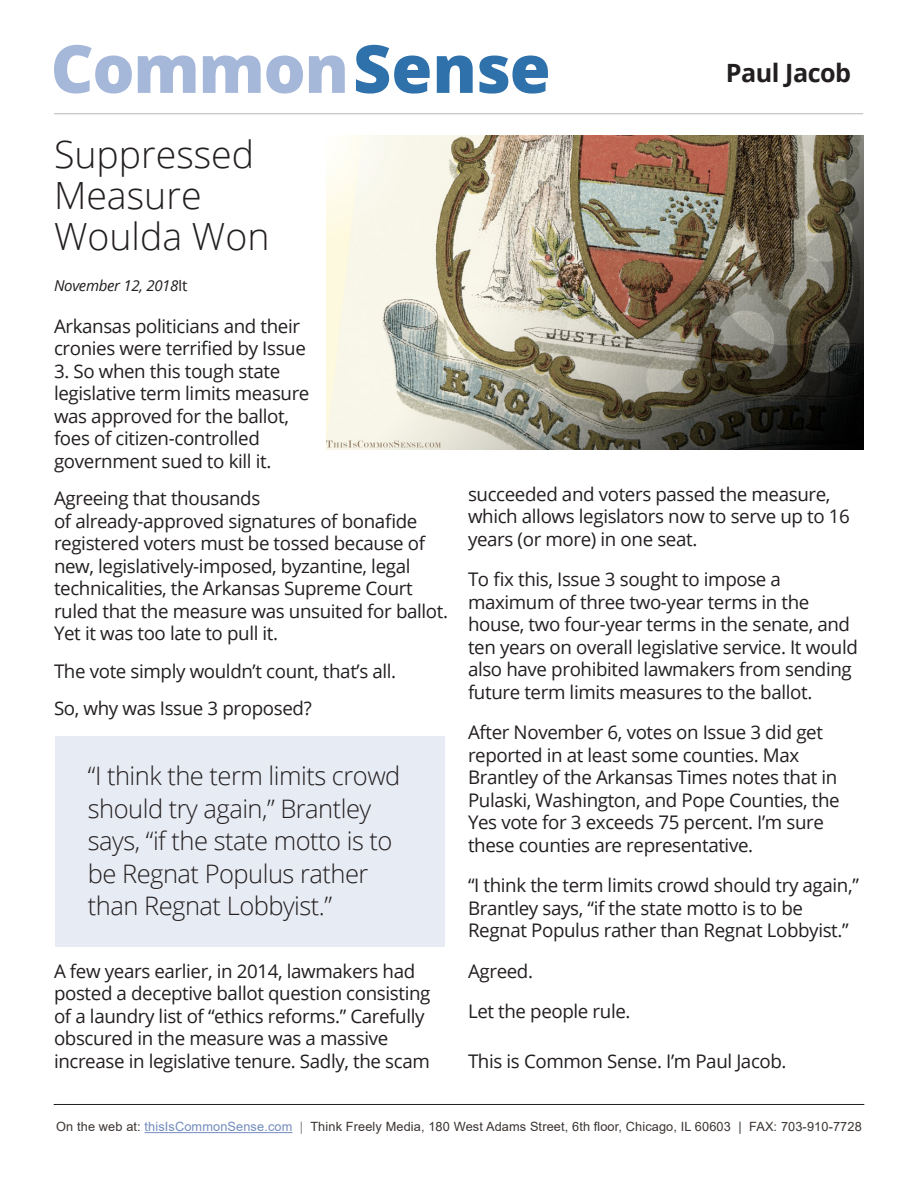
<style>
.page{position:relative;width:918px;height:1188px;background:#fff}
.page>*{position:absolute;margin:0;border:0;box-sizing:border-box;transform-origin:0 0}
.t1{font:800 66.45px "Open Sans";letter-spacing:-.02em;color:#a6b8d9}
.t2{font:300 37.5px/41.4px "Open Sans";color:#231f20}
.t3{font:300 25.5px/32.4px "Open Sans";letter-spacing:-.02em;color:#231f20}
.t4{font:700 25.2px "Open Sans";letter-spacing:-.02em;color:#231f20}
.t5{font:18.75px/22.5px "Open Sans";letter-spacing:-.02em;color:#231f20}
.t6{font:italic 15px "Open Sans";letter-spacing:-.02em;color:#231f20}
.t7{font:12.75px "Arial";letter-spacing:.01em;color:#3b3532}
.s1{color:#2f71ab}
.s2{font-style:normal;font-size:15.3px}
.s3{color:#738cbd}
.s4{color:#808285}
</style>
<div class="page">
<hr style="left:145px;top:1132px;width:148px;height:1px;background:#738cbd">
<img style="left:327px;top:136px;width:536px;height:314px">
<hr style="left:54px;top:1104px;width:810px;height:1px;background:#231f20">
<hr style="left:54px;top:114px;width:809px;height:1px;background:#b6b6b4">
<div style="left:55px;top:736px;width:390px;height:210px;background:#e7ebf4"></div>
<p class="t1" style="left:51px;top:18px;width:502px">Common<span class="s1">Sense</span></p>
<p class="t4" style="left:726px;top:55px;width:127px">Paul Jacob</p>
<p class="t2" style="left:54px;top:132px;width:217px">Suppressed<br>Measure<br>Woulda Won</p>
<p class="t6" style="left:54px;top:275px;width:135px">November 12, 2018<span class="s2">It</span></p>
<p class="t5" style="left:54px;top:314px;width:253px">Arkansas politicians and their cronies were terrified by Issue</p>
<p class="t5" style="left:54px;top:359px;width:257px">3. So when this tough state legislative term limits measure was approved for the ballot, foes of citizen-controlled government sued to kill it.</p>
<p class="t5" style="left:54px;top:487px;width:396px">Agreeing that thousands<br>of already-approved signatures of bonafide registered voters must be tossed because of new, legislatively-imposed, byzantine, legal technicalities, the Arkansas Supreme Court ruled that the measure was unsuited for ballot.<br>Yet it was too late to pull it.</p>
<p class="t5" style="left:54px;top:659px;width:344px">The vote simply wouldn’t count, that’s all.</p>
<p class="t5" style="left:54px;top:697px;width:259px">So, why was Issue 3 proposed?</p>
<p class="t3" style="left:88px;top:759px;width:314px">“I think the term limits crowd should try again,” Brantley says, “if the state motto is to be Regnat Populus rather than Regnat Lobbyist.”</p>
<p class="t5" style="left:54px;top:959px;width:378px">A few years earlier, in 2014, lawmakers had posted a deceptive ballot question consisting of a laundry list of “ethics reforms.” Carefully obscured in the measure was a massive increase in legislative tenure. Sadly, the scam</p>
<p class="t5" style="left:468px;top:482px;width:383px">succeeded and voters passed the measure, which allows legislators now to serve up to 16 years (or more) in one seat.</p>
<p class="t5" style="left:468px;top:568px;width:391px">To fix this, Issue 3 sought to impose a maximum of three two-year terms in the house, two four-year terms in the senate, and ten years on overall legislative service. It would also have prohibited lawmakers from sending future term limits measures to the ballot.</p>
<p class="t5" style="left:468px;top:721px;width:373px">After November 6, votes on Issue 3 did get reported in at least some counties. Max Brantley of the Arkansas Times notes that in Pulaski, Washington, and Pope Counties, the Yes vote for 3 exceeds 75 percent. I’m sure these counties are representative.</p>
<p class="t5" style="left:468px;top:874px;width:392px">“I think the term limits crowd should try again,”<br>Brantley says, “if the state motto is to be<br>Regnat Populus rather than Regnat Lobbyist.”</p>
<p class="t5" style="left:468px;top:959px;width:67px">Agreed.</p>
<p class="t5" style="left:468px;top:1000px;width:164px">Let the people rule.</p>
<p class="t5" style="left:468px;top:1049px;width:320px">This is Common Sense. I’m Paul Jacob.</p>
<p class="t7" style="left:56px;top:1118px;width:807px">On the web at: <span class="s3">thisIsCommonSense.com</span> <span class="s4">|</span> Think Freely Media, 180 West Adams Street, 6th floor, Chicago, IL 60603 | FAX: 703-910-7728</p>
</div>
